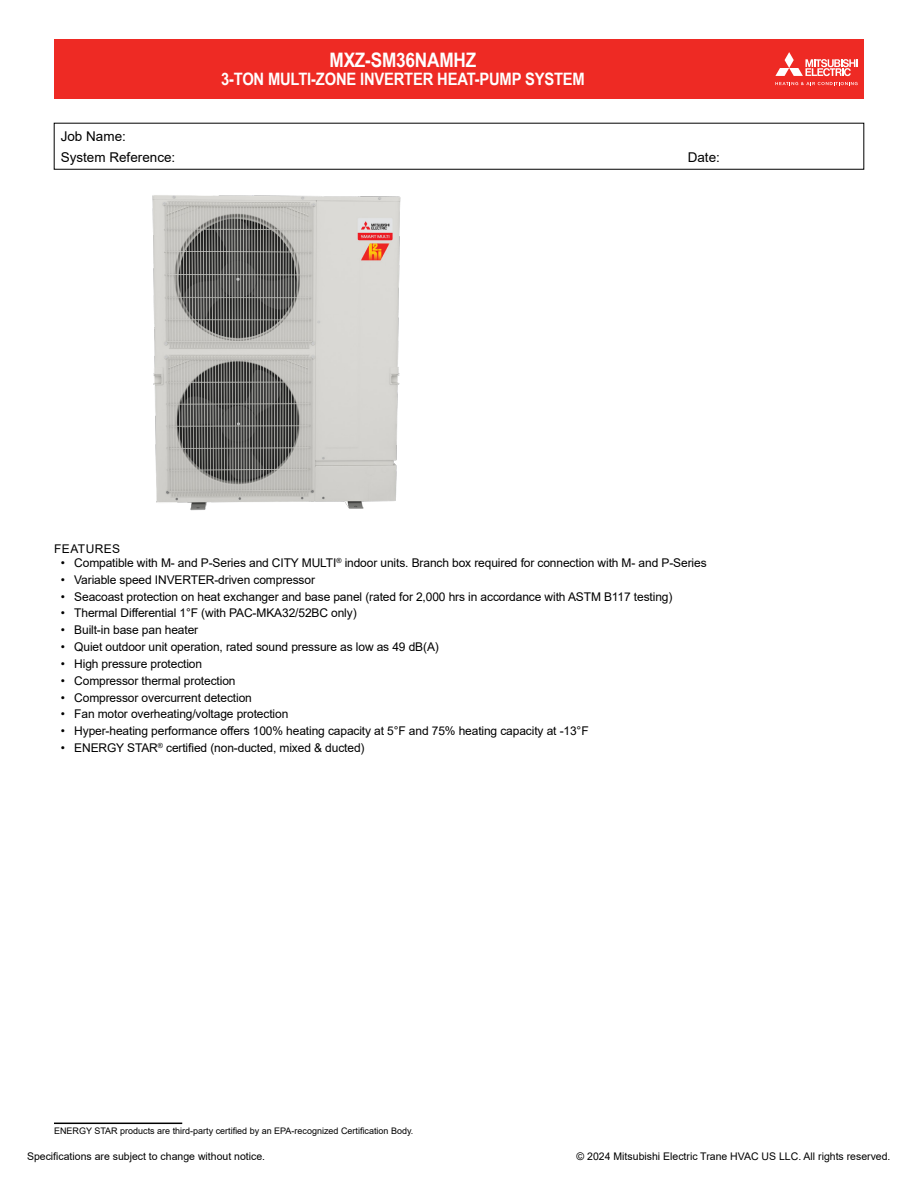
<style>
.page{position:relative;width:918px;height:1188px;background:#fff}
.page>*{position:absolute;margin:0;border:0;box-sizing:border-box;transform-origin:0 0}
.t1{font:700 19.95px "Arial Narrow";letter-spacing:-.01em;color:#fff;scale:1.05 1}
.t2{font:700 17.1px "Arial Narrow";letter-spacing:-.01em;color:#fff;scale:1.05 1}
.t3{font:13.5px/21px "Arial";color:#000}
.t4{font:12px "Arial";letter-spacing:-.01em;color:#000}
.t5{font:12px "Arial";letter-spacing:.035em;color:#000}
.t6{font:10.5px "Arial";color:#000}
.t7{font:9px "Arial";color:#000}
</style>
<div class="page">
<img style="left:152px;top:195px;width:249px;height:316px">
<div style="left:54px;top:39px;width:810px;height:59px;background:#ee2a24"></div>
<svg style="left:775px;top:52px;width:83px;height:24px"></svg>
<svg style="left:775px;top:82px;width:83px;height:3px"></svg>
<hr style="left:54px;top:1123px;width:128px;height:1px;background:#000">
<p class="t3" style="left:61px;top:126px;width:116px">Job Name:<br>System Reference:</p>
<h1 class="t1" style="left:330px;top:45px;width:141px">MXZ-SM36NAMHZ</h1>
<h2 class="t2" style="left:221px;top:66px;width:348px">3-TON MULTI-ZONE INVERTER HEAT-PUMP SYSTEM</h2>
<p class="t3" style="left:688px;top:147px;width:34px">Date:</p>
<p class="t5" style="left:54px;top:540px;width:68px">FEATURES</p>
<p class="t4" style="left:61px;top:554px;width:647px">• Compatible with M- and P-Series and CITY MULTI<sup>®</sup> indoor units. Branch box required for connection with M- and P-Series</p>
<p class="t4" style="left:61px;top:571px;width:256px">• Variable speed INVERTER-driven compressor</p>
<p class="t4" style="left:61px;top:588px;width:613px">• Seacoast protection on heat exchanger and base panel (rated for 2,000 hrs in accordance with ASTM B117 testing)</p>
<p class="t4" style="left:61px;top:605px;width:298px">• Thermal Differential 1°F (with PAC-MKA32/52BC only)</p>
<p class="t4" style="left:61px;top:622px;width:139px">• Built-in base pan heater</p>
<p class="t4" style="left:61px;top:639px;width:380px">• Quiet outdoor unit operation, rated sound pressure as low as 49 dB(A)</p>
<p class="t4" style="left:61px;top:655px;width:143px">• High pressure protection</p>
<p class="t4" style="left:61px;top:672px;width:176px">• Compressor thermal protection</p>
<p class="t4" style="left:61px;top:689px;width:193px">• Compressor overcurrent detection</p>
<p class="t4" style="left:61px;top:706px;width:229px">• Fan motor overheating/voltage protection</p>
<p class="t4" style="left:61px;top:723px;width:529px">• Hyper-heating performance offers 100% heating capacity at 5°F and 75% heating capacity at -13°F</p>
<p class="t4" style="left:61px;top:740px;width:305px">• ENERGY STAR<sup>®</sup> certified (non-ducted, mixed &amp; ducted)</p>
<p class="t7" style="left:54px;top:1125px;width:361px">ENERGY STAR products are third-party certified by an EPA-recognized Certification Body.</p>
<p class="t6" style="left:27px;top:1149px;width:240px">Specifications are subject to change without notice.</p>
<p class="t6" style="left:577px;top:1149px;width:315px">© 2024 Mitsubishi Electric Trane HVAC US LLC. All rights reserved.</p>
</div>
